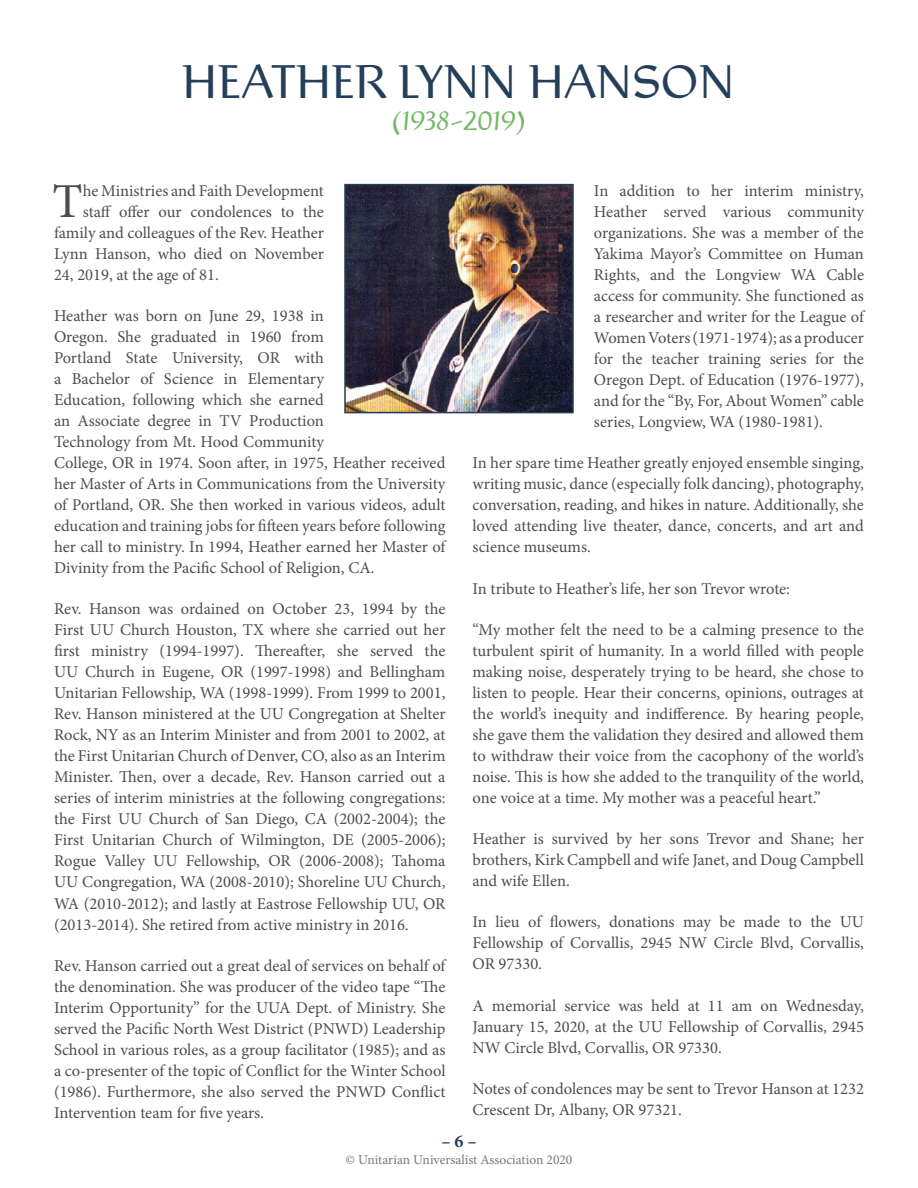
<style>
.page{position:relative;width:918px;height:1188px;background:#fff}
.page>*{position:absolute;margin:0;border:0;box-sizing:border-box;transform-origin:0 0}
.t1{font:48.75px "Minion Pro";color:#4d4d4f}
.t2{font:42px "Rieven Uncial";color:#253e5a}
.t3{font:italic 24px "Rieven Uncial";color:#72b967}
.t4{font:700 18px "Minion Pro";color:#253e5a}
.t5{font:16.5px/21px "Minion Pro";color:#4d4d4f;text-align:justify}
.t6{font:13.5px "Minion Pro";color:#77787b}
</style>
<div class="page">
<img style="left:347px;top:187px;width:224px;height:223px">
<div style="left:344px;top:184px;width:230px;height:229px;border:2px solid #253e5a"></div>
<h2 class="t2" style="left:182px;top:51px;width:555px">HEATHER LYNN HANSON</h2>
<h3 class="t3" style="left:392px;top:103px;width:136px">(1938-2019)</h3>
<h1 class="t1" style="left:53px;top:169px;width:32px">T</h1>
<p class="t5" style="left:83px;top:180px;width:243px">he Ministries and Faith Development</p>
<p class="t5" style="left:83px;top:201px;width:243px">staff offer our condolences to the</p>
<p class="t5" style="left:54px;top:222px;width:272px">family and colleagues of the Rev. Heather</p>
<p class="t5" style="left:54px;top:243px;width:272px">Lynn Hanson, who died on November</p>
<p class="t5" style="left:54px;top:264px;width:166px">24, 2019, at the age of 81.</p>
<p class="t5" style="left:54px;top:305px;width:393px;text-align:left">Heather was born on June 29, 1938 in<br>Oregon. She graduated in 1960 from<br>Portland State University, OR with<br>a Bachelor of Science in Elementary<br>Education, following which she earned<br>an Associate degree in TV Production<br>Technology from Mt. Hood Community<br>College, OR in 1974. Soon after, in 1975, Heather received her Master of Arts in Communications from the University of Portland, OR. She then worked in various videos, adult education and training jobs for fifteen years before following her call to ministry. In 1994, Heather earned her Master of Divinity from the Pacific School of Religion, CA.</p>
<p class="t5" style="left:54px;top:599px;width:393px">Rev. Hanson was ordained on October 23, 1994 by the First UU Church Houston, TX where she carried out her first ministry (1994-1997). Thereafter, she served the UU Church in Eugene, OR (1997-1998) and Bellingham Unitarian Fellowship, WA (1998-1999). From 1999 to 2001, Rev. Hanson ministered at the UU Congregation at Shelter Rock, NY as an Interim Minister and from 2001 to 2002, at the First Unitarian Church of Denver, CO, also as an Interim Minister. Then, over a decade, Rev. Hanson carried out a series of interim ministries at the following congregations: the First UU Church of San Diego, CA (2002-2004); the First Unitarian Church of Wilmington, DE (2005-2006); Rogue Valley UU Fellowship, OR (2006-2008); Tahoma UU Congregation, WA (2008-2010); Shoreline UU Church, WA (2010-2012); and lastly at Eastrose Fellowship UU, OR (2013-2014). She retired from active ministry in 2016.</p>
<p class="t5" style="left:54px;top:955px;width:393px">Rev. Hanson carried out a great deal of services on behalf of the denomination. She was producer of the video tape “The Interim Opportunity” for the UUA Dept. of Ministry. She served the Pacific North West District (PNWD) Leadership School in various roles, as a group facilitator (1985); and as a co-presenter of the topic of Conflict for the Winter School (1986). Furthermore, she also served the PNWD Conflict Intervention team for five years.</p>
<p class="t5" style="left:594px;top:180px;width:272px">In addition to her interim ministry, Heather served various community organizations. She was a member of the Yakima Mayor’s Committee on Human Rights, and the Longview WA Cable access for community. She functioned as a researcher and writer for the League of Women Voters (1971-1974); as a producer for the teacher training series for the Oregon Dept. of Education (1976-1977), and for the “By, For, About Women” cable series, Longview, WA (1980-1981).</p>
<p class="t5" style="left:472px;top:453px;width:393px">In her spare time Heather greatly enjoyed ensemble singing, writing music, dance (especially folk dancing), photography, conversation, reading, and hikes in nature. Additionally, she loved attending live theater, dance, concerts, and art and science museums.</p>
<p class="t5" style="left:472px;top:578px;width:319px">In tribute to Heather’s life, her son Trevor wrote:</p>
<p class="t5" style="left:472px;top:619px;width:393px">“My mother felt the need to be a calming presence to the turbulent spirit of humanity. In a world filled with people making noise, desperately trying to be heard, she chose to listen to people. Hear their concerns, opinions, outrages at the world’s inequity and indifference. By hearing people, she gave them the validation they desired and allowed them to withdraw their voice from the cacophony of the world’s noise. This is how she added to the tranquility of the world, one voice at a time. My mother was a peaceful heart.”</p>
<p class="t5" style="left:472px;top:828px;width:393px">Heather is survived by her sons Trevor and Shane; her brothers, Kirk Campbell and wife Janet, and Doug Campbell and wife Ellen.</p>
<p class="t5" style="left:472px;top:912px;width:393px">In lieu of flowers, donations may be made to the UU Fellowship of Corvallis, 2945 NW Circle Blvd, Corvallis, OR 97330.</p>
<p class="t5" style="left:472px;top:995px;width:393px">A memorial service was held at 11 am on Wednesday, January 15, 2020, at the UU Fellowship of Corvallis, 2945<br>NW Circle Blvd, Corvallis, OR 97330.</p>
<p class="t5" style="left:472px;top:1078px;width:393px">Notes of condolences may be sent to Trevor Hanson at 1232<br>Crescent Dr, Albany, OR 97321.</p>
<p class="t4" style="left:441px;top:1128px;width:37px">– 6 –</p>
<p class="t6" style="left:346px;top:1150px;width:228px">© Unitarian Universalist Association 2020</p>
</div>
